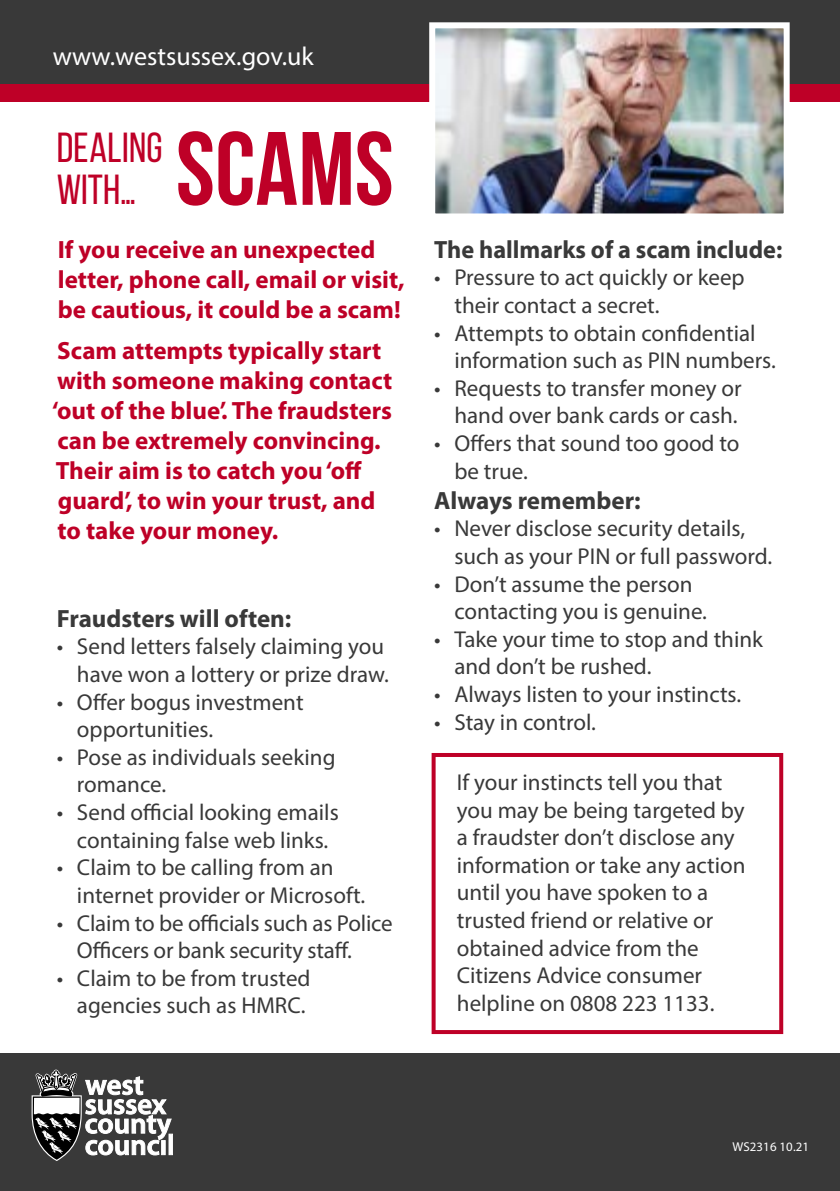
<style>
.page{position:relative;width:840px;height:1191px;background:#fff}
.page>*{position:absolute;margin:0;border:0;box-sizing:border-box;transform-origin:0 0}
.t1{font:700 104px "Bebas Neue";letter-spacing:.005em;color:#be0027}
.t2{font:42px/41.4px "Bebas Neue";letter-spacing:.005em;color:#be0027}
.t3{font:26px "Myriad Pro";color:#fff}
.P_Myriad_Bold_RED{font:700 25px/30px "Myriad Pro";color:#be0027}
.t4{font:700 25px "Myriad Pro";color:#393939}
.P_Myriad_Body_Text_B{font:23px/27.6px "Myriad Pro";color:#393939}
.t5{font:12.8px "Myriad Pro";letter-spacing:.01em;color:#fff}
</style>
<div class="page">
<div style="left:0;top:1054px;width:839px;height:137px;background:#393939"></div>
<hr style="left:169px;top:1134px;width:3px;height:20px;background:#fff">
<svg style="left:32px;top:1069px;width:139px;height:92px"></svg>
<div style="left:431px;top:753px;width:351px;height:281px;border:4px solid #be0027"></div>
<div style="left:0;top:16px;width:839px;height:86px;background:#be0027"></div>
<div style="left:0;top:0;width:839px;height:84px;background:#393939"></div>
<img style="left:429px;top:22px;width:361px;height:192px">
<p class="t3" style="left:53px;top:40px;width:262px">www.westsussex.gov.uk</p>
<h2 class="t2" style="left:57px;top:127px;width:107px">DEALING<br>WITH…</h2>
<h2 class="t1" style="left:176px;top:112px;width:219px">SCAMS</h2>
<p class="P_Myriad_Bold_RED" style="left:58px;top:233px;width:348px">If you receive an unexpected letter, phone call, email or visit, be cautious, it could be a scam!</p>
<p class="P_Myriad_Bold_RED" style="left:52px;top:335px;width:341px">Scam attempts typically start with someone making contact ‘out of the blue’. The fraudsters can be extremely convincing.<br>Their aim is to catch you ‘off guard’, to win your trust, and to take your money.</p>
<h3 class="t4" style="left:57px;top:602px;width:236px">Fraudsters will often:</h3>
<p class="P_Myriad_Body_Text_B" style="left:57px;top:632px;width:333px;text-align:right">• Send letters falsely claiming you have won a lottery or prize draw.</p>
<p class="P_Myriad_Body_Text_B" style="left:77px;top:688px;width:228px;text-indent:-20px">• Offer bogus investment opportunities.</p>
<p class="P_Myriad_Body_Text_B" style="left:77px;top:743px;width:260px;text-indent:-20px">• Pose as individuals seeking romance.</p>
<p class="P_Myriad_Body_Text_B" style="left:57px;top:798px;width:283px;text-align:center">• Send official looking emails containing false web links.</p>
<p class="P_Myriad_Body_Text_B" style="left:77px;top:853px;width:290px;text-indent:-20px">• Claim to be calling from an internet provider or Microsoft.</p>
<p class="P_Myriad_Body_Text_B" style="left:77px;top:908px;width:317px;text-indent:-20px">• Claim to be officials such as Police<br>Officers or bank security staff.</p>
<p class="P_Myriad_Body_Text_B" style="left:57px;top:964px;width:255px;text-align:right">• Claim to be from trusted agencies such as HMRC.</p>
<h3 class="t4" style="left:434px;top:233px;width:349px">The hallmarks of a scam include:</h3>
<p class="P_Myriad_Body_Text_B" style="left:454px;top:263px;width:291px;text-indent:-20px">• Pressure to act quickly or keep their contact a secret.</p>
<p class="P_Myriad_Body_Text_B" style="left:454px;top:319px;width:323px;text-indent:-20px">• Attempts to obtain confidential information such as PIN numbers.</p>
<p class="P_Myriad_Body_Text_B" style="left:434px;top:374px;width:309px;text-align:right">• Requests to transfer money or hand over bank cards or cash.</p>
<p class="P_Myriad_Body_Text_B" style="left:454px;top:429px;width:286px;text-indent:-20px">• Offers that sound too good to be true.</p>
<h3 class="t4" style="left:434px;top:484px;width:208px">Always remember:</h3>
<p class="P_Myriad_Body_Text_B" style="left:454px;top:514px;width:319px;text-indent:-20px">• Never disclose security details, such as your PIN or full password.</p>
<p class="P_Myriad_Body_Text_B" style="left:454px;top:569px;width:254px;text-indent:-20px">• Don’t assume the person contacting you is genuine.</p>
<p class="P_Myriad_Body_Text_B" style="left:454px;top:625px;width:310px;text-indent:-20px">• Take your time to stop and think and don’t be rushed.</p>
<p class="P_Myriad_Body_Text_B" style="left:434px;top:680px;width:308px">• Always listen to your instincts.</p>
<p class="P_Myriad_Body_Text_B" style="left:434px;top:707px;width:163px">• Stay in control.</p>
<p class="P_Myriad_Body_Text_B" style="left:456px;top:768px;width:290px">If your instincts tell you that you may be being targeted by a fraudster don’t disclose any information or take any action until you have spoken to a trusted friend or relative or obtained advice from the<br>Citizens Advice consumer helpline on 0808 223 1133.</p>
<p class="t5" style="left:732px;top:1138px;width:78px">WS2316 10.21</p>
</div>
